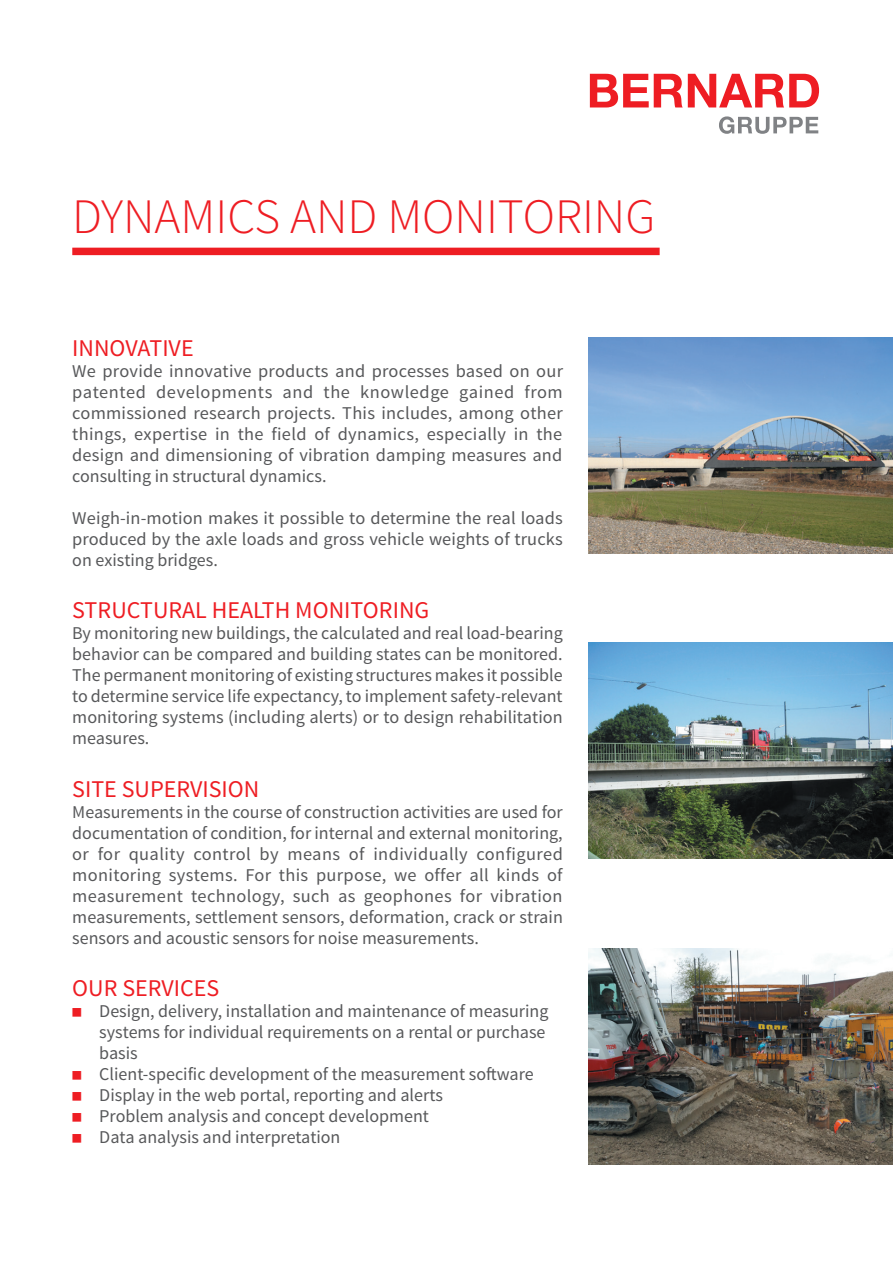
<style>
.page{position:relative;width:893px;height:1263px;background:#fff}
.page>*{position:absolute;margin:0;border:0;box-sizing:border-box;transform-origin:0 0}
.t1{font:49.5px "Source Sans Variable";color:#ee1d23}
.t2{font:24px "Source Sans Pro";color:#ee1d23}
.t3{font:18px/21px "Source Sans Pro";color:#57585a;text-align:justify}
.s1{font-family:"Source Sans Variable";font-size:10.5px;color:#ee1d23}
</style>
<div class="page">
<img style="left:588px;top:948px;width:305px;height:216px">
<img style="left:588px;top:643px;width:305px;height:216px">
<img style="left:588px;top:337px;width:305px;height:216px">
<div style="left:72px;top:248px;width:588px;height:7px;background:#ee1d23"></div>
<svg style="left:590px;top:74px;width:229px;height:33px"></svg>
<svg style="left:719px;top:116px;width:99px;height:18px"></svg>
<h1 class="t1" style="left:72px;top:187px;width:585px">DYNAMICS AND MONITORING</h1>
<h2 class="t2" style="left:72px;top:333px;width:123px">INNOVATIVE</h2>
<p class="t3" style="left:72px;top:361px;width:492px">We provide innovative products and processes based on our patented developments and the knowledge gained from commissioned research projects. This includes, among other things, expertise in the field of dynamics, especially in the design and dimensioning of vibration damping measures and consulting in structural dynamics.</p>
<p class="t3" style="left:72px;top:508px;width:492px">Weigh-in-motion makes it possible to determine the real loads produced by the axle loads and gross vehicle weights of trucks on existing bridges.</p>
<h2 class="t2" style="left:72px;top:595px;width:359px">STRUCTURAL HEALTH MONITORING</h2>
<p class="t3" style="left:72px;top:623px;width:492px">By monitoring new buildings, the calculated and real load-bearing behavior can be compared and building states can be monitored.<br>The permanent monitoring of existing structures makes it possible to determine service life expectancy, to implement safety-relevant monitoring systems (including alerts) or to design rehabilitation measures.</p>
<h2 class="t2" style="left:72px;top:774px;width:189px">SITE SUPERVISION</h2>
<p class="t3" style="left:72px;top:802px;width:492px">Measurements in the course of construction activities are used for documentation of condition, for internal and external monitoring, or for quality control by means of individually configured monitoring systems. For this purpose, we offer all kinds of measurement technology, such as geophones for vibration measurements, settlement sensors, deformation, crack or strain sensors and acoustic sensors for noise measurements.</p>
<h2 class="t2" style="left:72px;top:973px;width:149px">OUR SERVICES</h2>
<p class="t3" style="left:99px;top:1001px;width:451px;text-align:left;text-indent:-27px"><span class="s1">■</span> Design, delivery, installation and maintenance of measuring systems for individual requirements on a rental or purchase basis</p>
<p class="t3" style="left:72px;top:1064px;width:463px"><span class="s1">■</span> Client-specific development of the measurement software</p>
<p class="t3" style="left:72px;top:1085px;width:372px"><span class="s1">■</span> Display in the web portal, reporting and alerts</p>
<p class="t3" style="left:72px;top:1106px;width:358px"><span class="s1">■</span> Problem analysis and concept development</p>
<p class="t3" style="left:72px;top:1127px;width:270px"><span class="s1">■</span> Data analysis and interpretation</p>
</div>
